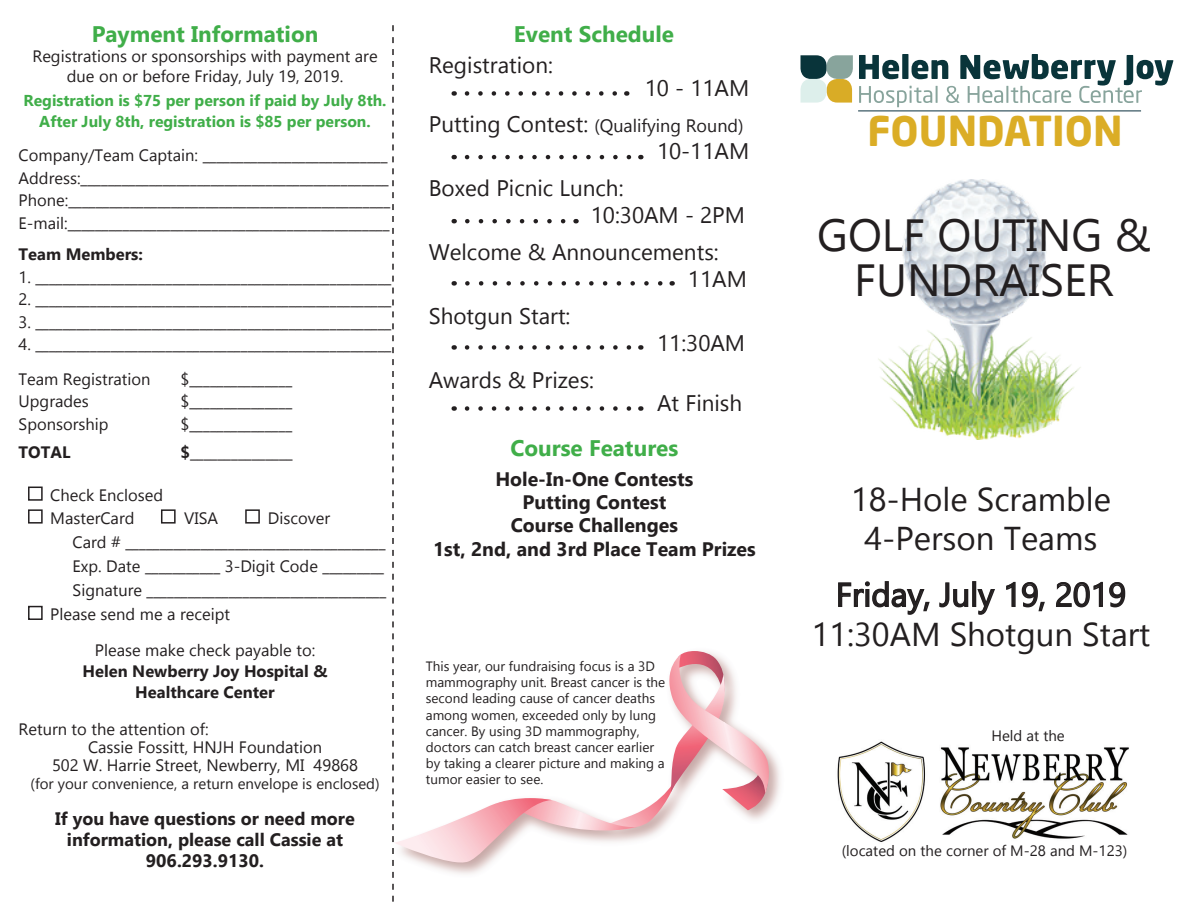
<style>
.page{position:relative;width:1188px;height:918px;background:#fff}
.page>*{position:absolute;margin:0;border:0;box-sizing:border-box;transform-origin:0 0}
.t1{font:45px/45px "Gadugi";color:#231f20;text-align:center}
.t2{font:700 40.5px "Neo Sans Pro";color:#dbad26}
.t3{font:33px/39.6px "Gadugi";color:#231f20;text-align:center}
.t4{font:22.5px/27px "Gadugi";color:#231f20}
.t5{font:700 22.5px "Gadugi";color:#40ae49}
.t6{font:700 19.5px/23.4px "Gadugi";color:#231f20;text-align:center}
.t7{font:700 18px/21px "Gadugi";color:#231f20;text-align:center}
.t8{font:18px "Gadugi";color:#231f20}
.t9{font:16.5px/22.5px "Gadugi";color:#231f20}
.t10{font:700 16.5px/21px "Gadugi";color:#231f20;text-align:center}
.t11{font:700 15.75px/20.4px "Gadugi";color:#40ae49;text-align:center}
.t12{font:15px "Gadugi";color:#231f20}
.t13{font:13.5px/16.2px "Gadugi";color:#231f20}
.s1{font-size:22.5px}
</style>
<div class="page">
<img style="left:878px;top:180px;width:203px;height:260px">
<img style="left:837px;top:741px;width:292px;height:101px">
<svg style="left:838px;top:581px;width:92px;height:34px"></svg>
<svg style="left:939px;top:582px;width:30px;height:26px"></svg>
<div style="left:972px;top:581px;width:4px;height:26px;border:2px solid #231f20"></div>
<svg style="left:976px;top:588px;width:19px;height:27px"></svg>
<svg style="left:1006px;top:581px;width:39px;height:31px"></svg>
<svg style="left:1056px;top:581px;width:70px;height:27px"></svg>
<div style="left:28px;top:487px;width:15px;height:14px;border:2px solid #231f20"></div>
<div style="left:28px;top:509px;width:15px;height:15px;border:2px solid #231f20"></div>
<div style="left:161px;top:509px;width:15px;height:15px;border:2px solid #231f20"></div>
<div style="left:245px;top:509px;width:15px;height:15px;border:2px solid #231f20"></div>
<div style="left:28px;top:606px;width:15px;height:14px;border:2px solid #231f20"></div>
<svg style="left:392px;top:25px;width:388px;height:877px"></svg>
<svg style="left:859px;top:54px;width:314px;height:53px"></svg>
<svg style="left:801px;top:55px;width:52px;height:48px;background:#9fa98b"></svg>
<hr style="left:858px;top:111px;width:283px;height:1px;background:#0a2f3e">
<h3 class="t5" style="left:92px;top:20px;width:228px">Payment Information</h3>
<p class="t9" style="left:32px;top:46px;width:347px;line-height:20.4px;text-align:center">Registrations or sponsorships with payment are due on or before Friday, July 19, 2019.</p>
<p class="t11" style="left:23px;top:91px;width:365px">Registration is $75 per person if paid by July 8th.<br>After July 8th, registration is $85 per person.</p>
<p class="t9" style="left:19px;top:144px;width:373px">Company/Team Captain: ___________________________ Address:_____________________________________________ Phone:_______________________________________________ E-mail:_______________________________________________</p>
<p class="t10" style="left:19px;top:244px;width:126px">Team Members:</p>
<p class="t9" style="left:19px;top:266px;width:374px">1. ____________________________________________________</p>
<p class="t9" style="left:19px;top:288px;width:374px">2. ____________________________________________________</p>
<p class="t9" style="left:19px;top:311px;width:374px">3. ____________________________________________________</p>
<p class="t9" style="left:19px;top:327px;width:374px;line-height:34.5px">4. ____________________________________________________<br>Team Registration</p>
<p class="t9" style="left:181px;top:368px;width:113px">$_______________</p>
<p class="t9" style="left:19px;top:390px;width:72px">Upgrades</p>
<p class="t9" style="left:181px;top:390px;width:113px">$_______________</p>
<p class="t9" style="left:19px;top:413px;width:91px">Sponsorship</p>
<p class="t9" style="left:181px;top:413px;width:113px">$_______________</p>
<p class="t10" style="left:19px;top:442px;width:53px">TOTAL</p>
<p class="t10" style="left:181px;top:442px;width:114px">$_______________</p>
<p class="t9" style="left:50px;top:484px;width:114px">Check Enclosed<br>MasterCard</p>
<p class="t9" style="left:184px;top:507px;width:36px">VISA</p>
<p class="t9" style="left:268px;top:507px;width:64px">Discover</p>
<p class="t9" style="left:73px;top:531px;width:315px">Card # ______________________________________</p>
<p class="t9" style="left:73px;top:555px;width:313px">Exp. Date ___________ 3-Digit Code _________</p>
<p class="t9" style="left:73px;top:579px;width:315px">Signature ___________________________________</p>
<p class="t9" style="left:50px;top:603px;width:181px">Please send me a receipt</p>
<p class="t9" style="left:95px;top:639px;width:222px">Please make check payable to:</p>
<p class="t10" style="left:83px;top:660px;width:246px">Helen Newberry Joy Hospital &amp;<br>Healthcare Center</p>
<p class="t9" style="left:19px;top:718px;width:191px">Return to the attention of:</p>
<p class="t9" style="left:88px;top:736px;width:236px">Cassie Fossitt, HNJH Foundation</p>
<p class="t9" style="left:52px;top:754px;width:308px">502 W. Harrie Street, Newberry, MI 49868</p>
<p class="t12" style="left:30px;top:775px;width:351px">(for your convenience, a return envelope is enclosed)</p>
<p class="t7" style="left:55px;top:808px;width:301px">If you have questions or need more information, please call Cassie at<br>906.293.9130.</p>
<h3 class="t5" style="left:514px;top:20px;width:162px">Event Schedule</h3>
<h3 class="t4" style="left:429px;top:52px;width:126px">Registration:</h3>
<h3 class="t4" style="left:645px;top:74px;width:106px">10 - 11AM</h3>
<p class="t8" style="left:429px;top:115px;width:316px"><span class="s1">Putting Contest:</span> (Qualifying Round)</p>
<h3 class="t4" style="left:657px;top:138px;width:94px">10-11AM</h3>
<h3 class="t4" style="left:591px;top:175px;width:156px;text-indent:-162px">Boxed Picnic Lunch:<br>10:30AM - 2PM</h3>
<h3 class="t4" style="left:688px;top:239px;width:60px;text-indent:-259px">Welcome &amp; Announcements:<br>11AM</h3>
<h3 class="t4" style="left:429px;top:303px;width:143px">Shotgun Start:</h3>
<h3 class="t4" style="left:657px;top:330px;width:90px">11:30AM</h3>
<h3 class="t4" style="left:429px;top:367px;width:167px">Awards &amp; Prizes:</h3>
<h3 class="t4" style="left:657px;top:389px;width:87px">At Finish</h3>
<h3 class="t5" style="left:510px;top:435px;width:170px">Course Features</h3>
<p class="t6" style="left:433px;top:467px;width:324px">Hole-In-One Contests<br>Putting Contest<br>Course Challenges<br>1st, 2nd, and 3rd Place Team Prizes</p>
<p class="t13" style="left:426px;top:658px;width:241px">This year, our fundraising focus is a 3D mammography unit. Breast cancer is the second leading cause of cancer deaths among women, exceeded only by lung cancer. By using 3D mammography, doctors can catch breast cancer earlier by taking a clearer picture and making a tumor easier to see.</p>
<h2 class="t2" style="left:868px;top:105px;width:257px">FOUNDATION</h2>
<h1 class="t1" style="left:817px;top:212px;width:335px">GOLF OUTING &amp;<br>FUNDRAISER</h1>
<h3 class="t3" style="left:851px;top:479px;width:261px">18-Hole Scramble<br>4-Person Teams</h3>
<h3 class="t3" style="left:811px;top:575px;width:341px">Friday, July 19, 2019<br>11:30AM Shotgun Start</h3>
<p class="t12" style="left:991px;top:726px;width:75px">Held at the</p>
<p class="t12" style="left:842px;top:842px;width:287px">(located on the corner of M-28 and M-123)</p>
</div>
